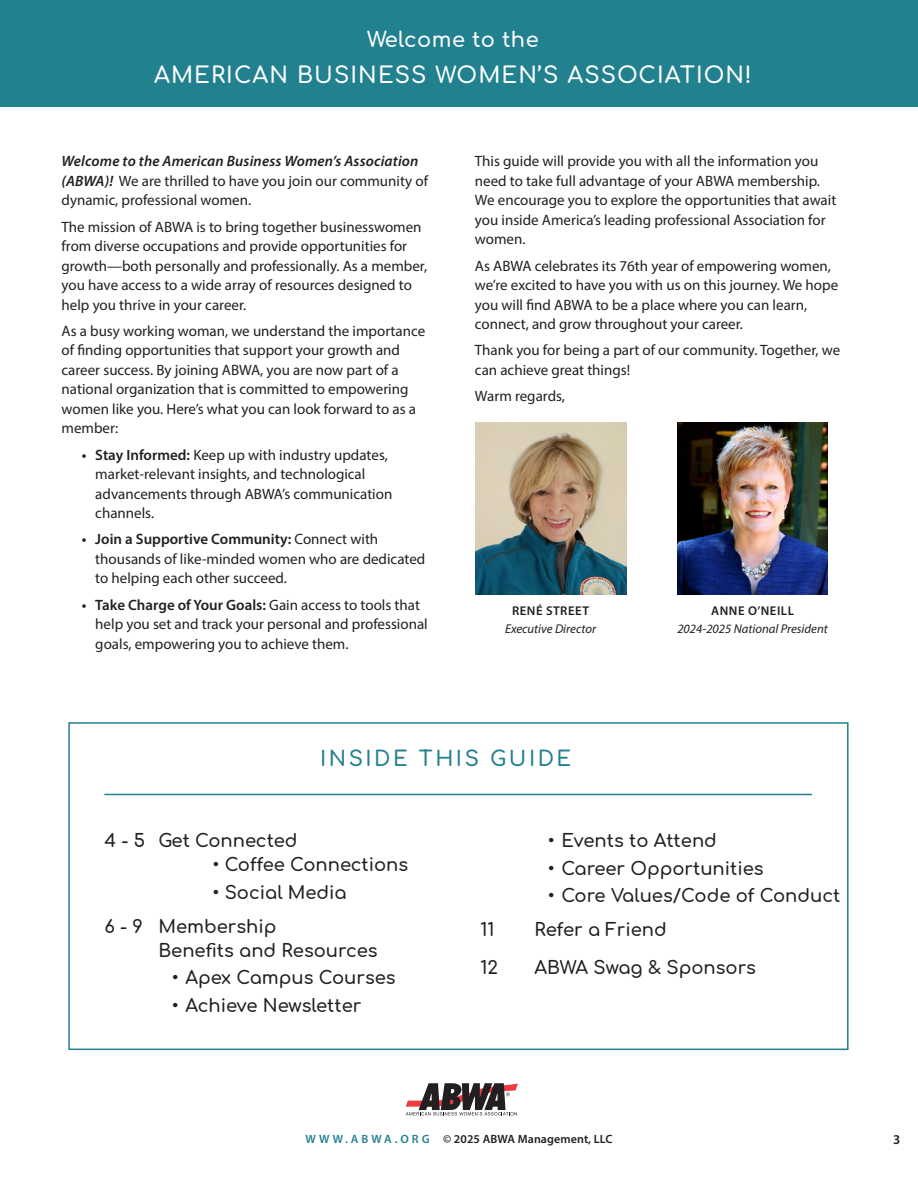
<style>
.page{position:relative;width:918px;height:1188px;background:#fff}
.page>*{position:absolute;margin:0;border:0;box-sizing:border-box;transform-origin:0 0}
.t1{font:600 22.5px "Comfortaa";letter-spacing:.05em;color:#fff}
.t2{font:600 21px "Comfortaa";letter-spacing:.12em;color:#22818f}
.t3{font:600 21px "Comfortaa";letter-spacing:.02em;color:#fff}
.t4{font:600 18px/24px "Comfortaa";color:#231f20}
.t5{font:15px/19.5px "Myriad Pro";color:#231f20}
.t6{font:600 13.5px "Myriad Pro";color:#231f20}
.t7{font:italic 12.75px "Myriad Pro";color:#231f20}
.t8{font:600 12.75px "Myriad Pro";letter-spacing:.04em;color:#231f20}
.t9{font:600 12px "Myriad Pro";letter-spacing:.01em;color:#231f20}
.s1{font-weight:600;font-style:italic}
.s2{font-weight:600}
.s3{color:#22818f}
</style>
<div class="page">
<svg style="left:406px;top:1083px;width:112px;height:33px"></svg>
<div style="left:68px;top:722px;width:781px;height:328px;border:2px solid #22818f"></div>
<img style="left:677px;top:423px;width:151px;height:172px">
<div style="left:0;top:0;width:918px;height:107px;background:#22818f"></div>
<img style="left:476px;top:423px;width:150px;height:172px">
<hr style="left:104px;top:794px;width:708px;height:1px;background:#22818f">
<p class="t3" style="left:367px;top:21px;width:173px">Welcome to the</p>
<p class="t1" style="left:154px;top:55px;width:599px">AMERICAN BUSINESS WOMEN’S ASSOCIATION!</p>
<p class="t5" style="left:62px;top:151px;width:368px"><span class="s1">Welcome to the American Business Women’s Association (ABWA)!</span> We are thrilled to have you join our community of dynamic, professional women.</p>
<p class="t5" style="left:62px;top:217px;width:367px">The mission of ABWA is to bring together businesswomen from diverse occupations and provide opportunities for growth—both personally and professionally. As a member, you have access to a wide array of resources designed to help you thrive in your career.</p>
<p class="t5" style="left:62px;top:321px;width:365px">As a busy working woman, we understand the importance of finding opportunities that support your growth and career success. By joining ABWA, you are now part of a national organization that is committed to empowering women like you. Here’s what you can look forward to as a member:</p>
<p class="t5" style="left:95px;top:445px;width:299px;text-indent:-14px"><span class="s2">• Stay Informed:</span> Keep up with industry updates, market-relevant insights, and technological advancements through ABWA’s communication channels.</p>
<p class="t5" style="left:95px;top:529px;width:332px;text-indent:-14px"><span class="s2">• Join a Supportive Community:</span> Connect with thousands of like-minded women who are dedicated to helping each other succeed.</p>
<p class="t5" style="left:95px;top:595px;width:334px;text-indent:-14px"><span class="s2">• Take Charge of Your Goals:</span> Gain access to tools that help you set and track your personal and professional goals, empowering you to achieve them.</p>
<p class="t5" style="left:475px;top:151px;width:363px">This guide will provide you with all the information you need to take full advantage of your ABWA membership.<br>We encourage you to explore the opportunities that await you inside America’s leading professional Association for women.</p>
<p class="t5" style="left:475px;top:256px;width:365px">As ABWA celebrates its 76th year of empowering women, we’re excited to have you with us on this journey. We hope you will find ABWA to be a place where you can learn, connect, and grow throughout your career.</p>
<p class="t5" style="left:475px;top:340px;width:367px">Thank you for being a part of our community. Together, we can achieve great things!</p>
<p class="t5" style="left:475px;top:386px;width:92px">Warm regards,</p>
<p class="t8" style="left:512px;top:602px;width:79px">RENÉ STREET</p>
<p class="t7" style="left:505px;top:621px;width:93px">Executive Director</p>
<p class="t8" style="left:711px;top:602px;width:84px">ANNE O’NEILL</p>
<p class="t7" style="left:677px;top:621px;width:152px">2024-2025 National President</p>
<p class="t2" style="left:320px;top:740px;width:253px">INSIDE THIS GUIDE</p>
<p class="t4" style="left:104px;top:826px;width:194px">4 - 5 Get Connected</p>
<p class="t4" style="left:212px;top:850px;width:197px">• Coffee Connections</p>
<p class="t4" style="left:212px;top:878px;width:136px">• Social Media</p>
<p class="t4" style="left:158px;top:912px;width:221px;text-indent:-54px">6 - 9 Membership<br>Benefits and Resources</p>
<p class="t4" style="left:172px;top:964px;width:225px">• Apex Campus Courses</p>
<p class="t4" style="left:172px;top:991px;width:191px">• Achieve Newsletter</p>
<p class="t4" style="left:548px;top:826px;width:171px">• Events to Attend</p>
<p class="t4" style="left:548px;top:854px;width:217px">• Career Opportunities</p>
<p class="t4" style="left:548px;top:881px;width:294px">• Core Values/Code of Conduct</p>
<p class="t4" style="left:480px;top:916px;width:15px">11</p>
<p class="t4" style="left:534px;top:916px;width:134px">Refer a Friend</p>
<p class="t4" style="left:480px;top:953px;width:19px">12</p>
<p class="t4" style="left:534px;top:953px;width:223px">ABWA Swag &amp; Sponsors</p>
<p class="t9" style="left:306px;top:1131px;width:308px"><span class="s3">W W W . A B W A . O R G</span> © 2025 ABWA Management, LLC</p>
<p class="t6" style="left:893px;top:1131px;width:9px">3</p>
</div>
